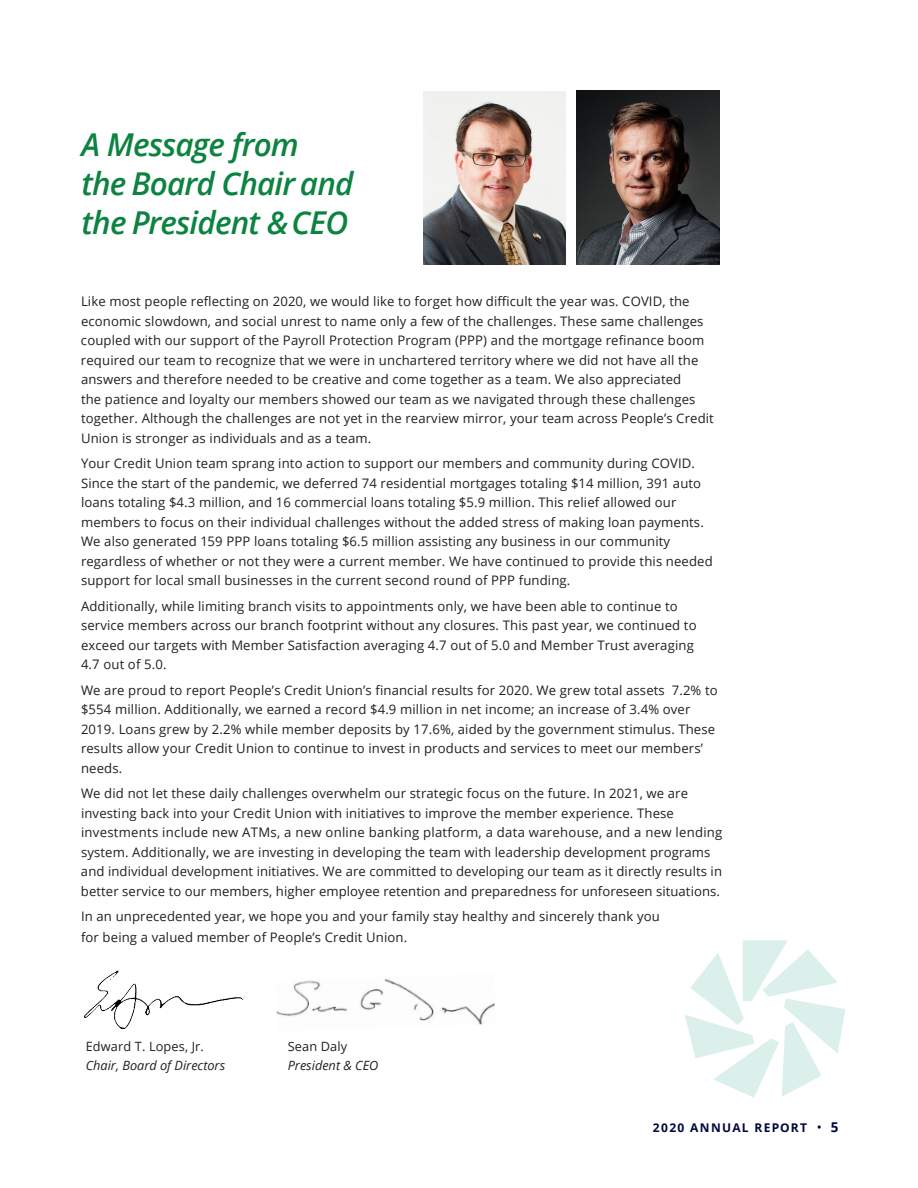
<style>
.page{position:relative;width:918px;height:1188px;background:#fff}
.page>*{position:absolute;margin:0;border:0;box-sizing:border-box;transform-origin:0 0}
.t1{font:italic 600 31.5px/39px "Open Sans";letter-spacing:-.025em;color:#0c8340}
.CEO_Letter{font:13.2px/19.5px "Open Sans";letter-spacing:.01em;color:#231f20}
.Copy_1_-_9_11_5{font:italic 12.75px/19.5px "Open Sans";color:#231f20}
.t2{font:700 12px "Open Sans";letter-spacing:.11em;color:#02063d}
.s1{font-style:normal}
.s2{font-weight:400;font-size:13.5px}
.s3{font-size:13.5px}
</style>
<div class="page">
<svg style="left:685px;top:940px;width:160px;height:158px"></svg>
<img style="left:423px;top:92px;width:143px;height:173px">
<img style="left:577px;top:91px;width:142px;height:174px">
<img style="left:83px;top:970px;width:161px;height:59px">
<img style="left:276px;top:978px;width:219px;height:47px">
<p class="t1" style="left:82px;top:124px;width:274px">A Message from<br>the Board Chair and the President &amp; CEO</p>
<p class="CEO_Letter" style="left:81px;top:291px;width:634px">Like most people reflecting on 2020, we would like to forget how difficult the year was. COVID, the economic slowdown, and social unrest to name only a few of the challenges. These same challenges coupled with our support of the Payroll Protection Program (PPP) and the mortgage refinance boom required our team to recognize that we were in unchartered territory where we did not have all the answers and therefore needed to be creative and come together as a team. We also appreciated<br>the patience and loyalty our members showed our team as we navigated through these challenges together. Although the challenges are not yet in the rearview mirror, your team across People’s Credit Union is stronger as individuals and as a team.</p>
<p class="CEO_Letter" style="left:81px;top:453px;width:633px">Your Credit Union team sprang into action to support our members and community during COVID.<br>Since the start of the pandemic, we deferred 74 residential mortgages totaling $14 million, 391 auto loans totaling $4.3 million, and 16 commercial loans totaling $5.9 million. This relief allowed our members to focus on their individual challenges without the added stress of making loan payments.<br>We also generated 159 PPP loans totaling $6.5 million assisting any business in our community regardless of whether or not they were a current member. We have continued to provide this needed support for local small businesses in the current second round of PPP funding.</p>
<p class="CEO_Letter" style="left:81px;top:596px;width:617px">Additionally, while limiting branch visits to appointments only, we have been able to continue to service members across our branch footprint without any closures. This past year, we continued to exceed our targets with Member Satisfaction averaging 4.7 out of 5.0 and Member Trust averaging 4.7 out of 5.0.</p>
<p class="CEO_Letter" style="left:81px;top:680px;width:638px">We are proud to report People’s Credit Union’s financial results for 2020. We grew total assets 7.2% to $554 million. Additionally, we earned a record $4.9 million in net income; an increase of 3.4% over 2019. Loans grew by 2.2% while member deposits by 17.6%, aided by the government stimulus. These results allow your Credit Union to continue to invest in products and services to meet our members’ needs.</p>
<p class="CEO_Letter" style="left:81px;top:783px;width:643px">We did not let these daily challenges overwhelm our strategic focus on the future. In 2021, we are investing back into your Credit Union with initiatives to improve the member experience. These investments include new ATMs, a new online banking platform, a data warehouse, and a new lending system. Additionally, we are investing in developing the team with leadership development programs and individual development initiatives. We are committed to developing our team as it directly results in better service to our members, higher employee retention and preparedness for unforeseen situations.</p>
<p class="CEO_Letter" style="left:81px;top:905px;width:580px;line-height:21px">In an unprecedented year, we hope you and your family stay healthy and sincerely thank you for being a valued member of People’s Credit Union.</p>
<p class="Copy_1_-_9_11_5" style="left:86px;top:1036px;width:141px"><span class="s1">Edward T. Lopes, Jr.<br></span>Chair, Board of Directors</p>
<p class="Copy_1_-_9_11_5" style="left:288px;top:1036px;width:92px"><span class="s1">Sean Daly<br></span>President &amp; CEO</p>
<p class="t2" style="left:653px;top:1120px;width:187px">2020 ANNUAL REPORT <span class="s2">•</span> <span class="s3">5</span></p>
</div>
